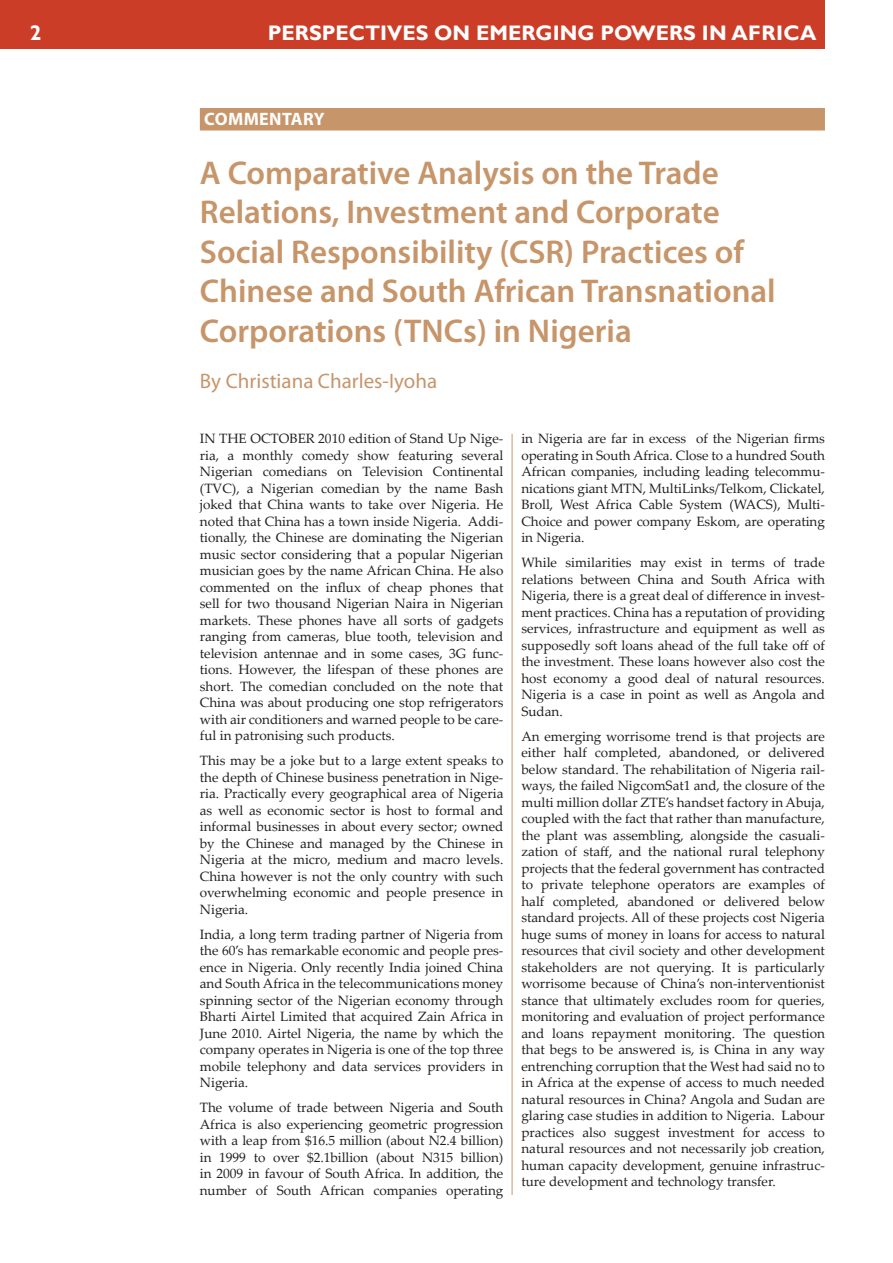
<style>
.page{position:relative;width:893px;height:1263px;background:#fff}
.page>*{position:absolute;margin:0;border:0;box-sizing:border-box;transform-origin:0 0}
.Heading_1{font:600 33px/39.6px "Myriad Pro";color:#c7956a}
.Heading_1-2{font:700 21px "Gill Sans";color:#fff}
.Author{font:21px "Myriad Pro";color:#c7956a}
.subject{font:700 18px "Myriad Pro";letter-spacing:.02em;color:#fff}
.first{font:13.5px/16.5px "Palatino Linotype";color:#231f20;text-align:justify}
</style>
<div class="page">
<div style="left:0;top:0;width:825px;height:49px;background:#cc3d27"></div>
<div style="left:200px;top:108px;width:625px;height:23px;background:#c7956a"></div>
<hr style="left:512px;top:434px;width:1px;height:761px;background:#c7956a">
<p class="Heading_1-2" style="left:30px;top:21px;width:13px">2</p>
<p class="Heading_1-2" style="left:268px;top:21px;width:550px">PERSPECTIVES ON EMERGING POWERS IN AFRICA</p>
<p class="subject" style="left:204px;top:107px;width:122px">COMMENTARY</p>
<p class="Heading_1" style="left:200px;top:152px;width:577px">A Comparative Analysis on the Trade Relations, Investment and Corporate Social Responsibility (CSR) Practices of Chinese and South African Transnational Corporations (TNCs) in Nigeria</p>
<p class="Author" style="left:200px;top:368px;width:239px">By Christiana Charles-Iyoha</p>
<p class="first" style="left:200px;top:430px;width:305px">IN THE OCTOBER 2010 edition of Stand Up Nige&shy;ria, a monthly comedy show featuring several Nigerian comedians on Television Continental (TVC), a Nigerian comedian by the name Bash joked that China wants to take over Nigeria. He noted that China has a town inside Nigeria. Addi&shy;tionally, the Chinese are dominating the Nigerian music sector considering that a popular Nigerian musician goes by the name African China. He also commented on the influx of cheap phones that sell for two thousand Nigerian Naira in Nigerian markets. These phones have all sorts of gadgets ranging from cameras, blue tooth, television and television antennae and in some cases, 3G func&shy;tions. However, the lifespan of these phones are short. The comedian concluded on the note that China was about producing one stop refrigerators with air conditioners and warned people to be care&shy;ful in patronising such products.</p>
<p class="first" style="left:200px;top:752px;width:305px">This may be a joke but to a large extent speaks to the depth of Chinese business penetration in Nige&shy;ria. Practically every geographical area of Nigeria as well as economic sector is host to formal and informal businesses in about every sector; owned by the Chinese and managed by the Chinese in Nigeria at the micro, medium and macro levels.<br>China however is not the only country with such overwhelming economic and people presence in Nigeria.</p>
<p class="first" style="left:200px;top:925px;width:305px">India, a long term trading partner of Nigeria from the 60’s has remarkable economic and people pres&shy;ence in Nigeria. Only recently India joined China and South Africa in the telecommunications money spinning sector of the Nigerian economy through Bharti Airtel Limited that acquired Zain Africa in June 2010. Airtel Nigeria, the name by which the company operates in Nigeria is one of the top three mobile telephony and data services providers in Nigeria.</p>
<p class="first" style="left:200px;top:1099px;width:305px">The volume of trade between Nigeria and South Africa is also experiencing geometric progression with a leap from $16.5 million (about N2.4 billion) in 1999 to over $2.1billion (about N315 billion) in 2009 in favour of South Africa. In addition, the number of South African companies operating</p>
<p class="first" style="left:521px;top:430px;width:305px">in Nigeria are far in excess of the Nigerian firms operating in South Africa. Close to a hundred South African companies, including leading telecommu&shy;nications giant MTN, MultiLinks/Telkom, Clickatel, Broll, West Africa Cable System (WACS), Multi-Choice and power company Eskom, are operating in Nigeria.</p>
<p class="first" style="left:521px;top:554px;width:305px">While similarities may exist in terms of trade relations between China and South Africa with Nigeria, there is a great deal of difference in invest&shy;ment practices. China has a reputation of providing services, infrastructure and equipment as well as supposedly soft loans ahead of the full take off of the investment. These loans however also cost the host economy a good deal of natural resources.<br>Nigeria is a case in point as well as Angola and Sudan.</p>
<p class="first" style="left:521px;top:727px;width:305px">An emerging worrisome trend is that projects are either half completed, abandoned, or delivered below standard. The rehabilitation of Nigeria rail&shy;ways, the failed NigcomSat1 and, the closure of the multi million dollar ZTE’s handset factory in Abuja, coupled with the fact that rather than manufacture, the plant was assembling, alongside the casuali&shy;zation of staff, and the national rural telephony projects that the federal government has contracted to private telephone operators are examples of half completed, abandoned or delivered below standard projects. All of these projects cost Nigeria huge sums of money in loans for access to natural resources that civil society and other development stakeholders are not querying. It is particularly worrisome because of China’s non-interventionist stance that ultimately excludes room for queries, monitoring and evaluation of project performance and loans repayment monitoring. The question that begs to be answered is, is China in any way entrenching corruption that the West had said no to in Africa at the expense of access to much needed natural resources in China? Angola and Sudan are glaring case studies in addition to Nigeria. Labour practices also suggest investment for access to natural resources and not necessarily job creation, human capacity development, genuine infrastruc&shy;ture development and technology transfer.</p>
</div>
